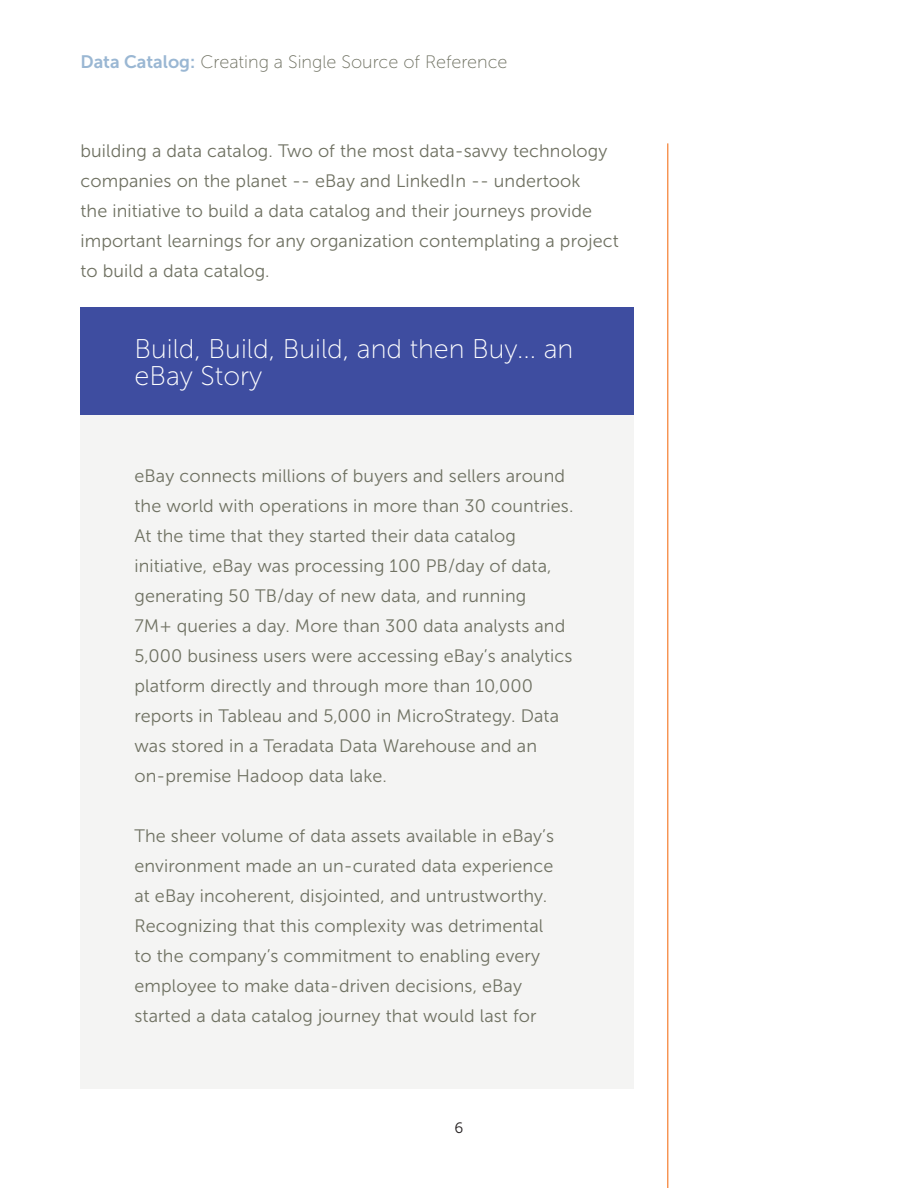
<style>
.page{position:relative;width:918px;height:1188px;background:#fff}
.page>*{position:absolute;margin:0;border:0;box-sizing:border-box;transform-origin:0 0}
.Section_Header{font:27px/27px "Museo Sans 100";color:#fff}
.Body{font:18px/30px "Museo Sans 300";letter-spacing:.005em;color:#6f7162}
.t1{font:18px "Museo Sans 100";color:#6f7162}
.t2{font:15px "Museo Sans 300";color:#231f20}
.s1{font-family:"Museo Sans 700";color:#9ab7d3}
</style>
<div class="page">
<hr style="left:667px;top:143px;width:1px;height:1045px;background:#f47521">
<div style="left:80px;top:415px;width:554px;height:674px;background:#f4f4f3"></div>
<div style="left:80px;top:307px;width:554px;height:108px;background:#3e4da0"></div>
<p class="t1" style="left:80px;top:52px;width:429px"><span class="s1">Data Catalog:</span> Creating a Single Source of Reference</p>
<p class="Body" style="left:80px;top:136px;width:540px">building a data catalog. Two of the most data-savvy technology companies on the planet -- eBay and LinkedIn -- undertook<br>the initiative to build a data catalog and their journeys provide important learnings for any organization contemplating a project to build a data catalog.</p>
<p class="Section_Header" style="left:134px;top:335px;width:440px">Build, Build, Build, and then Buy... an eBay Story</p>
<p class="Body" style="left:134px;top:461px;width:441px">eBay connects millions of buyers and sellers around the world with operations in more than 30 countries.<br>At the time that they started their data catalog initiative, eBay was processing 100 PB/day of data, generating 50 TB/day of new data, and running<br>7M+ queries a day. More than 300 data analysts and 5,000 business users were accessing eBay’s analytics platform directly and through more than 10,000 reports in Tableau and 5,000 in MicroStrategy. Data was stored in a Teradata Data Warehouse and an on-premise Hadoop data lake.</p>
<p class="Body" style="left:134px;top:821px;width:421px">The sheer volume of data assets available in eBay’s environment made an un-curated data experience at eBay incoherent, disjointed, and untrustworthy.<br>Recognizing that this complexity was detrimental to the company’s commitment to enabling every employee to make data-driven decisions, eBay started a data catalog journey that would last for</p>
<p class="t2" style="left:455px;top:1120px;width:10px">6</p>
</div>
